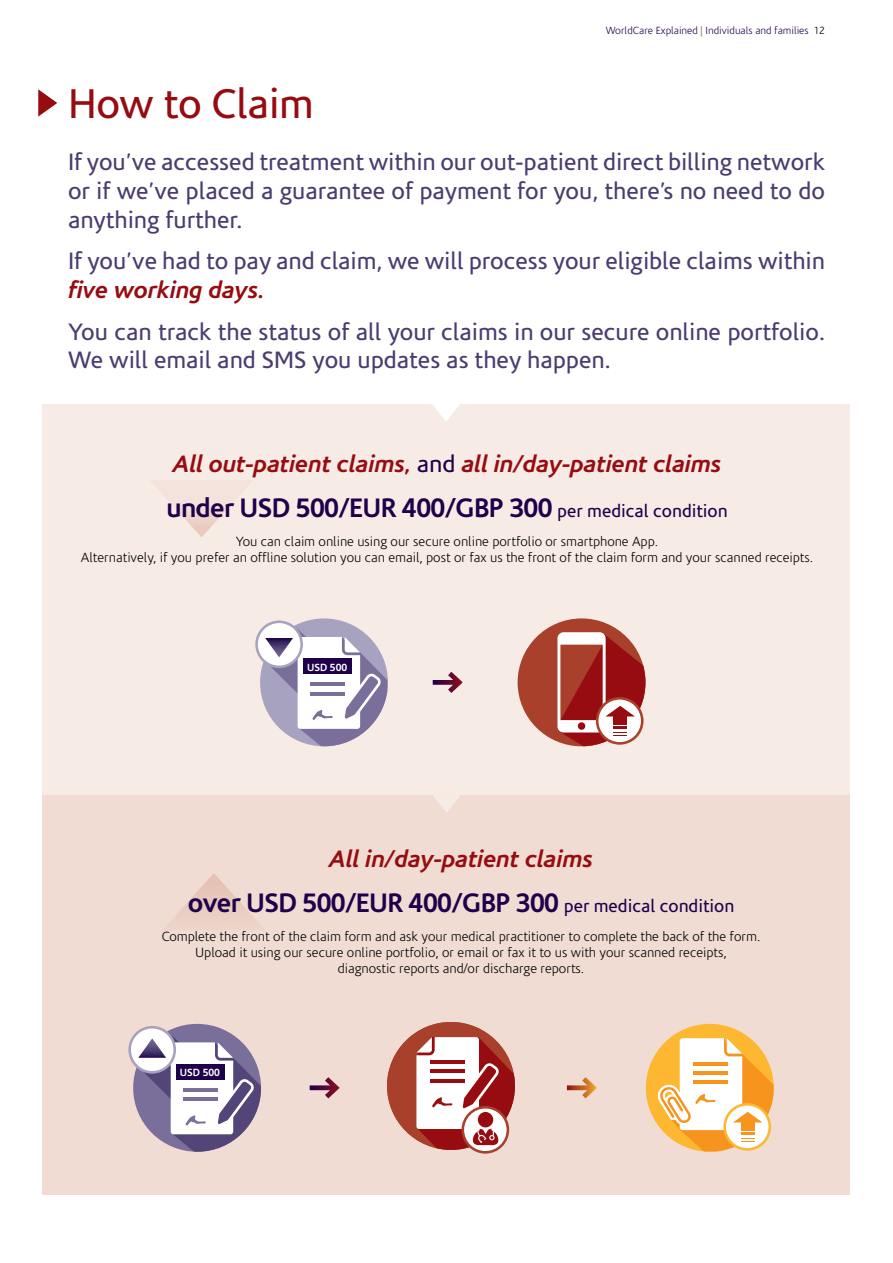
<style>
.page{position:relative;width:893px;height:1263px;background:#fff}
.page>*{position:absolute;margin:0;border:0;box-sizing:border-box;transform-origin:0 0}
.t1{font:42px "Corisande";letter-spacing:-.01em;color:#960c10}
.t2{font:700 27px "Corisande";letter-spacing:-.025em;color:#1f004b}
.t3{font:24px/28.8px "Corisande";color:#4b3c71;text-align:justify}
.t4{font:italic 700 24px "Corisande";color:#960c10}
.t5{font:300 13.5px/16.2px "Corisande";color:#000;text-align:center}
.t6{font:300 10.5px "Corisande";color:#1f004b}
.t7{font:700 10.5px "Corisande";color:#fff}
.s1{color:#7c6a55}
.s2{color:#000}
.s3{font-weight:400;font-style:normal;color:#1f004b}
.s4{font-weight:400;font-size:18px}
</style>
<div class="page">
<div style="left:43px;top:404px;width:807px;height:763px;background:#f7ebe5"></div>
<div style="left:43px;top:795px;width:807px;height:400px;background:#f0dcd3"></div>
<div style="left:387px;top:1022px;width:128px;height:128px;background:#a8402c;border-radius:50%"></div>
<svg style="left:416px;top:1037px;width:99px;height:113px;background:#d29a98"></svg>
<div style="left:646px;top:1024px;width:128px;height:128px;background:#fdb730;border-radius:50%"></div>
<svg style="left:657px;top:1038px;width:116px;height:113px"></svg>
<svg style="left:174px;top:506px;width:55px;height:31px"></svg>
<svg style="left:168px;top:873px;width:92px;height:52px"></svg>
<div style="left:518px;top:618px;width:127px;height:128px;background:#a8402c;border-radius:50%"></div>
<svg style="left:557px;top:632px;width:88px;height:114px"></svg>
<svg style="left:310px;top:1077px;width:30px;height:21px"></svg>
<svg style="left:433px;top:672px;width:29px;height:21px"></svg>
<svg style="left:567px;top:1077px;width:30px;height:21px"></svg>
<div style="left:260px;top:618px;width:128px;height:128px;background:#a8a2c1;border-radius:50%"></div>
<svg style="left:255px;top:620px;width:48px;height:48px"></svg>
<div style="left:258px;top:623px;width:42px;height:42px;background:#fff;border-radius:50%"></div>
<svg style="left:265px;top:627px;width:122px;height:119px"></svg>
<div style="left:303px;top:659px;width:49px;height:15px;background:#1f004b"></div>
<div style="left:133px;top:1024px;width:128px;height:128px;background:#7a6f9a;border-radius:50%"></div>
<svg style="left:128px;top:1026px;width:48px;height:47px"></svg>
<div style="left:131px;top:1028px;width:42px;height:43px;background:#fff;border-radius:50%"></div>
<svg style="left:138px;top:1033px;width:123px;height:119px"></svg>
<div style="left:176px;top:1064px;width:49px;height:15px;background:#1f004b"></div>
<svg style="left:432px;top:404px;width:28px;height:17px"></svg>
<svg style="left:433px;top:795px;width:27px;height:17px"></svg>
<svg style="left:38px;top:89px;width:19px;height:28px"></svg>
<h1 class="t1" style="left:68px;top:81px;width:247px">How to Claim</h1>
<p class="t6" style="left:606px;top:25px;width:221px">WorldCare Explained <span class="s1">|</span> Individuals and families <span class="s2">12</span></p>
<h3 class="t3" style="left:68px;top:148px;width:758px">If you’ve accessed treatment within our out-patient direct billing network or if we’ve placed a guarantee of payment for you, there’s no need to do anything further.</h3>
<h3 class="t3" style="left:68px;top:247px;width:758px">If you’ve had to pay and claim, we will process your eligible claims within</h3>
<h3 class="t4" style="left:68px;top:276px;width:198px">five working days.</h3>
<h3 class="t3" style="left:68px;top:318px;width:758px">You can track the status of all your claims in our secure online portfolio.<br>We will email and SMS you updates as they happen.</h3>
<h3 class="t4" style="left:173px;top:450px;width:550px">All out-patient claims, <span class="s3">and</span> all in/day-patient claims</h3>
<h2 class="t2" style="left:166px;top:492px;width:563px">under USD 500/EUR 400/GBP 300 <span class="s4">per medical condition</span></h2>
<p class="t5" style="left:81px;top:534px;width:734px">You can claim online using our secure online portfolio or smartphone App.<br>Alternatively, if you prefer an offline solution you can email, post or fax us the front of the claim form and your scanned receipts.</p>
<p class="t7" style="left:307px;top:661px;width:42px">USD 500</p>
<h3 class="t4" style="left:329px;top:845px;width:265px">All in/day-patient claims</h3>
<h2 class="t2" style="left:188px;top:887px;width:548px">over USD 500/EUR 400/GBP 300 <span class="s4">per medical condition</span></h2>
<p class="t5" style="left:162px;top:929px;width:600px">Complete the front of the claim form and ask your medical practitioner to complete the back of the form.<br>Upload it using our secure online portfolio, or email or fax it to us with your scanned receipts,<br>diagnostic reports and/or discharge reports.</p>
<p class="t7" style="left:180px;top:1066px;width:42px">USD 500</p>
</div>
